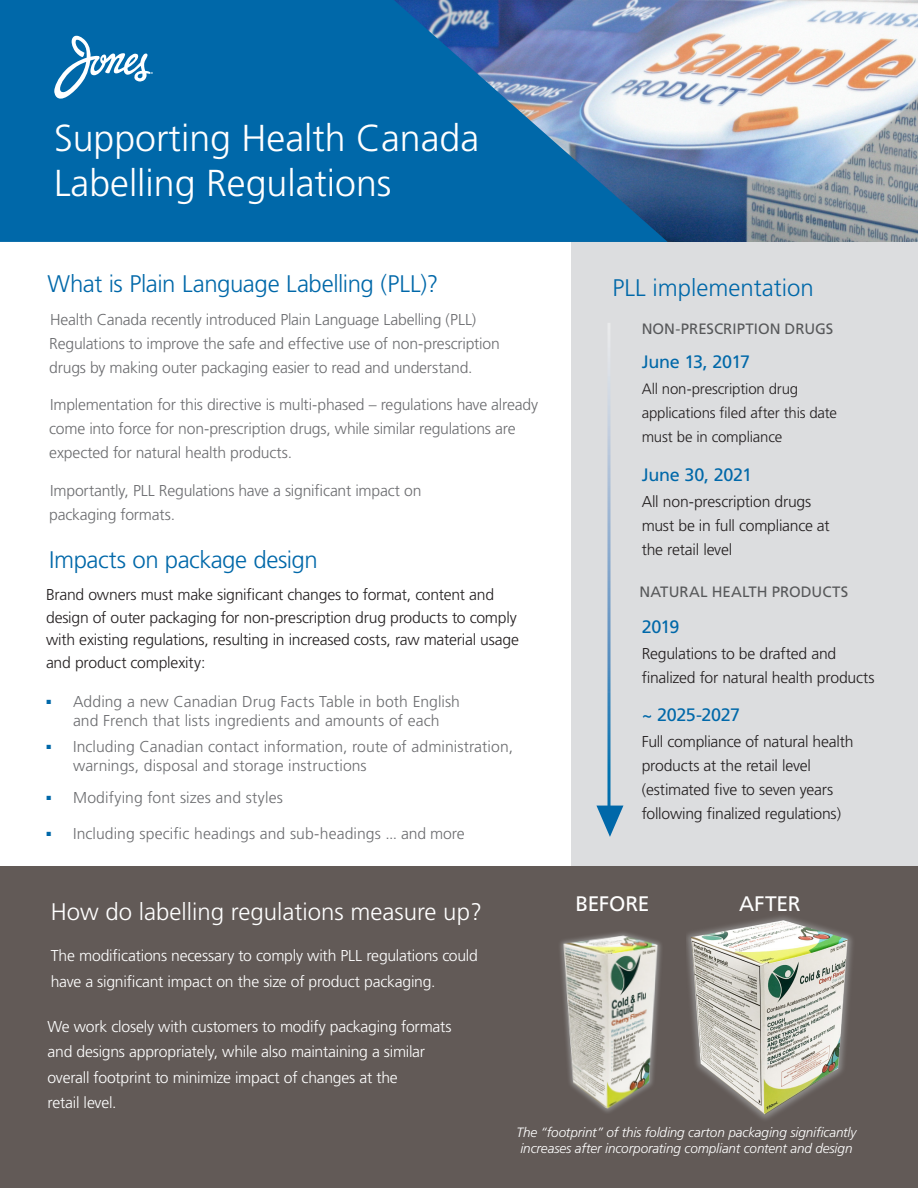
<style>
.page{position:relative;width:918px;height:1188px;background:#fff}
.page>*{position:absolute;margin:0;border:0;box-sizing:border-box;transform-origin:0 0}
.t1{font:300 37.5px/45px "Frutiger";color:#fff}
.t2{font:300 24px "Frutiger";letter-spacing:-.015em;color:#0068a9}
.t3{font:300 24px "Frutiger";color:#fff}
.bullets{font:21px "Frutiger";letter-spacing:-.015em;color:#fff}
.t4{font:18px "Frutiger";letter-spacing:-.02em;color:#0068a9}
.t5{font:300 15.75px/24px "Frutiger";letter-spacing:-.01em;color:#6c6d70}
.t6{font:300 15.75px/24px "Frutiger";letter-spacing:-.015em;color:#231f20}
.bullets-2{font:300 15.75px/25.5px "Frutiger";letter-spacing:-.015em;color:#fff}
.t7{font:300 15px/24px "Frutiger";letter-spacing:-.01em;color:#231f20}
.t8{font:15px "Frutiger";letter-spacing:.005em;color:#57585a}
.bullets-3{font:italic 300 13.5px/16.2px "Frutiger";letter-spacing:-.01em;color:#fff}
.t9{font:3px "Frutiger";color:#fff}
</style>
<div class="page">
<div style="left:572px;top:231px;width:346px;height:635px;background:#dcdddf"></div>
<div style="left:0;top:866px;width:918px;height:322px;background:#625a57"></div>
<img style="left:668px;top:0;width:250px;height:242px">
<svg style="left:0;top:0;width:668px;height:242px;background:#1a70ac"></svg>
<svg style="left:54px;top:34px;width:97px;height:69px"></svg>
<div style="left:607px;top:323px;width:3px;height:493px;border:2px solid #fff"></div>
<svg style="left:596px;top:806px;width:27px;height:31px"></svg>
<img style="left:560px;top:932px;width:101px;height:180px">
<img style="left:687px;top:916px;width:166px;height:203px">
<p class="t9" style="left:151px;top:71px;width:4px">®</p>
<p class="t1" style="left:54px;top:116px;width:427px">Supporting Health Canada<br>Labelling Regulations</p>
<p class="t2" style="left:48px;top:270px;width:393px">What is Plain Language Labelling (PLL)?</p>
<p class="t5" style="left:49px;top:307px;width:452px">Health Canada recently introduced Plain Language Labelling (PLL)<br>Regulations to improve the safe and effective use of non-prescription drugs by making outer packaging easier to read and understand.</p>
<p class="t5" style="left:49px;top:393px;width:490px">Implementation for this directive is multi-phased – regulations have already come into force for non-prescription drugs, while similar regulations are expected for natural health products.</p>
<p class="t5" style="left:49px;top:478px;width:374px">Importantly, PLL Regulations have a significant impact on packaging formats.</p>
<p class="t2" style="left:49px;top:546px;width:270px">Impacts on package design</p>
<p class="t6" style="left:46px;top:584px;width:474px;line-height:22.5px">Brand owners must make significant changes to format, content and design of outer packaging for non-prescription drug products to comply with existing regulations, resulting in increased costs, raw material usage and product complexity:</p>
<p class="t5" style="left:46px;top:692px;width:416px;line-height:18.9px;text-align:center"><sup>■</sup> Adding a new Canadian Drug Facts Table in both English and French that lists ingredients and amounts of each</p>
<p class="t5" style="left:73px;top:737px;width:442px;line-height:18.9px;text-indent:-27px"><sup>■</sup> Including Canadian contact information, route of administration, warnings, disposal and storage instructions</p>
<p class="t5" style="left:46px;top:786px;width:238px"><sup>■</sup> Modifying font sizes and styles</p>
<p class="t5" style="left:46px;top:822px;width:420px"><sup>■</sup> Including specific headings and sub-headings ... and more</p>
<p class="t3" style="left:51px;top:898px;width:433px">How do labelling regulations measure up?</p>
<p class="bullets-2" style="left:51px;top:943px;width:429px">The modifications necessary to comply with PLL regulations could have a significant impact on the size of product packaging.</p>
<p class="bullets-2" style="left:48px;top:1014px;width:406px">We work closely with customers to modify packaging formats and designs appropriately, while also maintaining a similar overall footprint to minimize impact of changes at the<br>retail level.</p>
<p class="t2" style="left:612px;top:274px;width:203px">PLL implementation</p>
<p class="t8" style="left:642px;top:320px;width:193px">NON-PRESCRIPTION DRUGS</p>
<p class="t4" style="left:642px;top:351px;width:110px">June 13, 2017</p>
<p class="t7" style="left:642px;top:377px;width:197px">All non-prescription drug applications filed after this date must be in compliance</p>
<p class="t4" style="left:642px;top:464px;width:112px">June 30, 2021</p>
<p class="t6" style="left:642px;top:489px;width:190px">All non-prescription drugs must be in full compliance at the retail level</p>
<p class="t8" style="left:639px;top:583px;width:210px">NATURAL HEALTH PRODUCTS</p>
<p class="t4" style="left:642px;top:616px;width:39px">2019</p>
<p class="t6" style="left:642px;top:641px;width:235px">Regulations to be drafted and finalized for natural health products</p>
<p class="t4" style="left:642px;top:705px;width:100px">~ 2025-2027</p>
<p class="t6" style="left:642px;top:730px;width:213px">Full compliance of natural health products at the retail level (estimated five to seven years following finalized regulations)</p>
<p class="bullets" style="left:575px;top:891px;width:76px">BEFORE</p>
<p class="bullets" style="left:739px;top:891px;width:63px">AFTER</p>
<p class="bullets-3" style="left:516px;top:1124px;width:342px">The “footprint” of this folding carton packaging significantly increases after incorporating compliant content and design</p>
</div>
